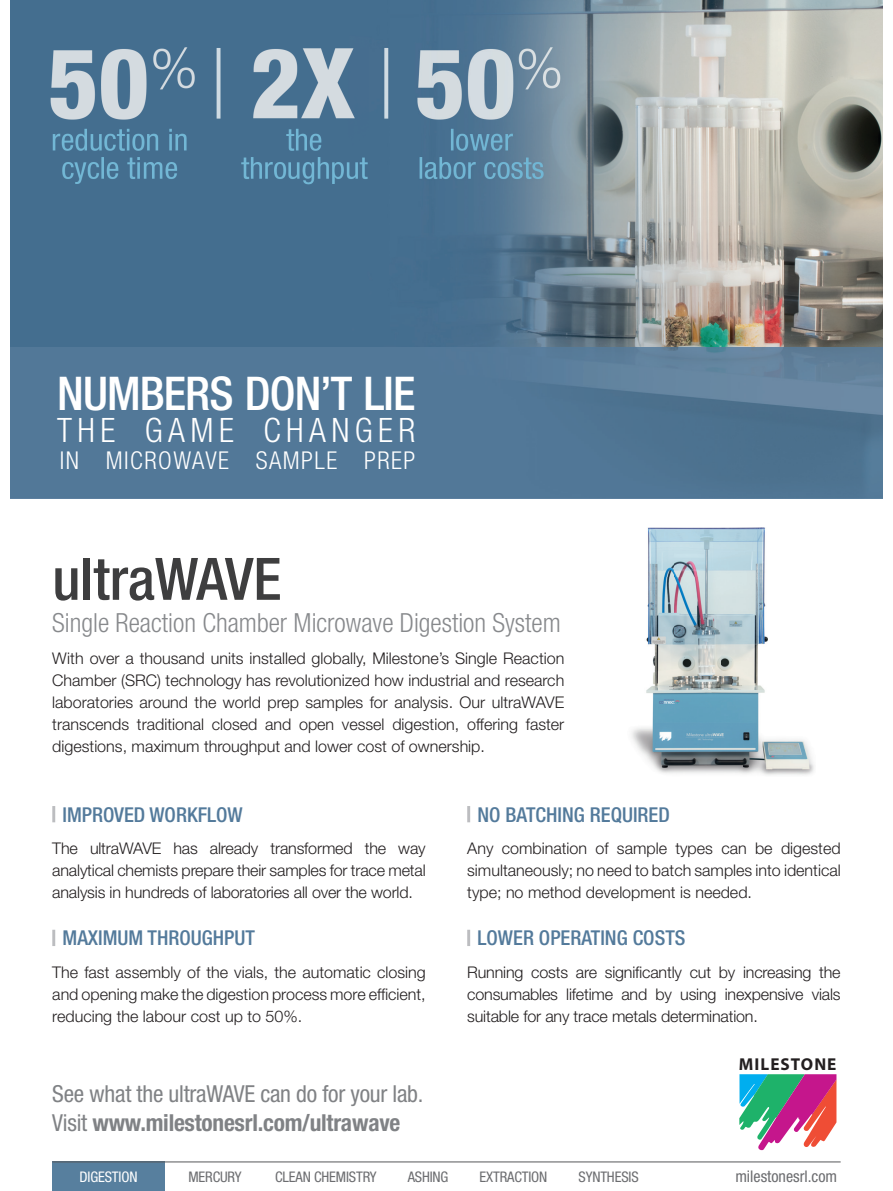
<style>
.page{position:relative;width:893px;height:1191px;background:#fff}
.page>*{position:absolute;margin:0;border:0;box-sizing:border-box;transform-origin:0 0}
.t1{font:500 condensed 58.5px "Helvetica Neue LT Std";color:#3e3e3f}
.t2{font:500 condensed 46.5px "Helvetica Neue LT Std";letter-spacing:-.02em;color:#fff}
.t3{font:300 condensed 33.6px "Helvetica Neue LT Std";letter-spacing:.16em;color:#fff}
.t4{font:300 condensed 26.4px "Helvetica Neue LT Std";color:#87898c}
.t5{font:300 condensed 24.6px "Helvetica Neue LT Std";letter-spacing:.06em;color:#fff}
.t6{font:condensed 23.4px/29.2px "Helvetica Neue LT Std";letter-spacing:-.01em;color:#808285}
.t7{font:500 condensed 20.55px "Helvetica Neue LT Std";color:#537a9b}
.t8{font:700 17.25px "Myriad Pro";letter-spacing:.06em;color:#231f20}
.t9{font:300 16.05px/21.9px "Helvetica Neue LT Std";color:#231f20;text-align:justify}
.t10{font:condensed 16.05px "Helvetica Neue LT Std";color:#6c6d70}
.t11{font:condensed 14.7px "Helvetica Neue LT Std";letter-spacing:-.01em;color:#6c6d70}
.t12{font:condensed 14.7px "Helvetica Neue LT Std";letter-spacing:-.01em;color:#fff}
.s1{font-weight:700}
</style>
<div class="page">
<img style="left:11px;top:0;width:871px;height:498px">
<img style="left:631px;top:527px;width:183px;height:248px">
<div style="left:52px;top:1162px;width:113px;height:29px;background:#577f9e"></div>
<hr style="left:52px;top:1161px;width:789px;height:1px;background:#57585a">
<svg style="left:739px;top:1074px;width:97px;height:77px"></svg>
<hr style="left:52px;top:806px;width:3px;height:16px;background:#bcbdc0">
<hr style="left:467px;top:806px;width:3px;height:16px;background:#bcbdc0">
<hr style="left:52px;top:929px;width:3px;height:17px;background:#bcbdc0">
<hr style="left:467px;top:929px;width:3px;height:17px;background:#bcbdc0">
<p class="t2" style="left:57px;top:365px;width:360px">NUMBERS DON’T LIE</p>
<p class="t3" style="left:57px;top:411px;width:360px">THE GAME CHANGER</p>
<p class="t5" style="left:60px;top:446px;width:357px">IN MICROWAVE SAMPLE PREP</p>
<p class="t1" style="left:52px;top:544px;width:231px">ultraWAVE</p>
<p class="t4" style="left:52px;top:607px;width:510px">Single Reaction Chamber Microwave Digestion System</p>
<p class="t9" style="left:52px;top:647px;width:514px">With over a thousand units installed globally, Milestone’s Single Reaction Chamber (SRC) technology has revolutionized how industrial and research laboratories around the world prep samples for analysis. Our ultraWAVE transcends traditional closed and open vessel digestion, offering faster digestions, maximum throughput and lower cost of ownership.</p>
<p class="t7" style="left:63px;top:802px;width:182px">IMPROVED WORKFLOW</p>
<p class="t7" style="left:477px;top:802px;width:194px">NO BATCHING REQUIRED</p>
<p class="t9" style="left:52px;top:837px;width:375px">The ultraWAVE has already transformed the way analytical chemists prepare their samples for trace metal analysis in hundreds of laboratories all over the world.</p>
<p class="t9" style="left:467px;top:837px;width:375px">Any combination of sample types can be digested simultaneously; no need to batch samples into identical type; no method development is needed.</p>
<p class="t7" style="left:63px;top:926px;width:194px">MAXIMUM THROUGHPUT</p>
<p class="t7" style="left:477px;top:926px;width:209px">LOWER OPERATING COSTS</p>
<p class="t9" style="left:52px;top:960px;width:375px">The fast assembly of the vials, the automatic closing and opening make the digestion process more efficient, reducing the labour cost up to 50%.</p>
<p class="t9" style="left:467px;top:960px;width:375px">Running costs are significantly cut by increasing the consumables lifetime and by using inexpensive vials suitable for any trace metals determination.</p>
<p class="t8" style="left:739px;top:1053px;width:99px">MILESTONE</p>
<p class="t6" style="left:52px;top:1078px;width:373px">See what the ultraWAVE can do for your lab.<br>Visit <span class="s1">www.milestonesrl.com/ultrawave</span></p>
<p class="t12" style="left:80px;top:1168px;width:59px">DIGESTION</p>
<p class="t11" style="left:188px;top:1168px;width:55px">MERCURY</p>
<p class="t11" style="left:275px;top:1168px;width:103px">CLEAN CHEMISTRY</p>
<p class="t11" style="left:408px;top:1168px;width:42px">ASHING</p>
<p class="t11" style="left:480px;top:1168px;width:69px">EXTRACTION</p>
<p class="t11" style="left:579px;top:1168px;width:62px">SYNTHESIS</p>
<p class="t10" style="left:735px;top:1166px;width:103px">milestonesrl.com</p>
</div>
